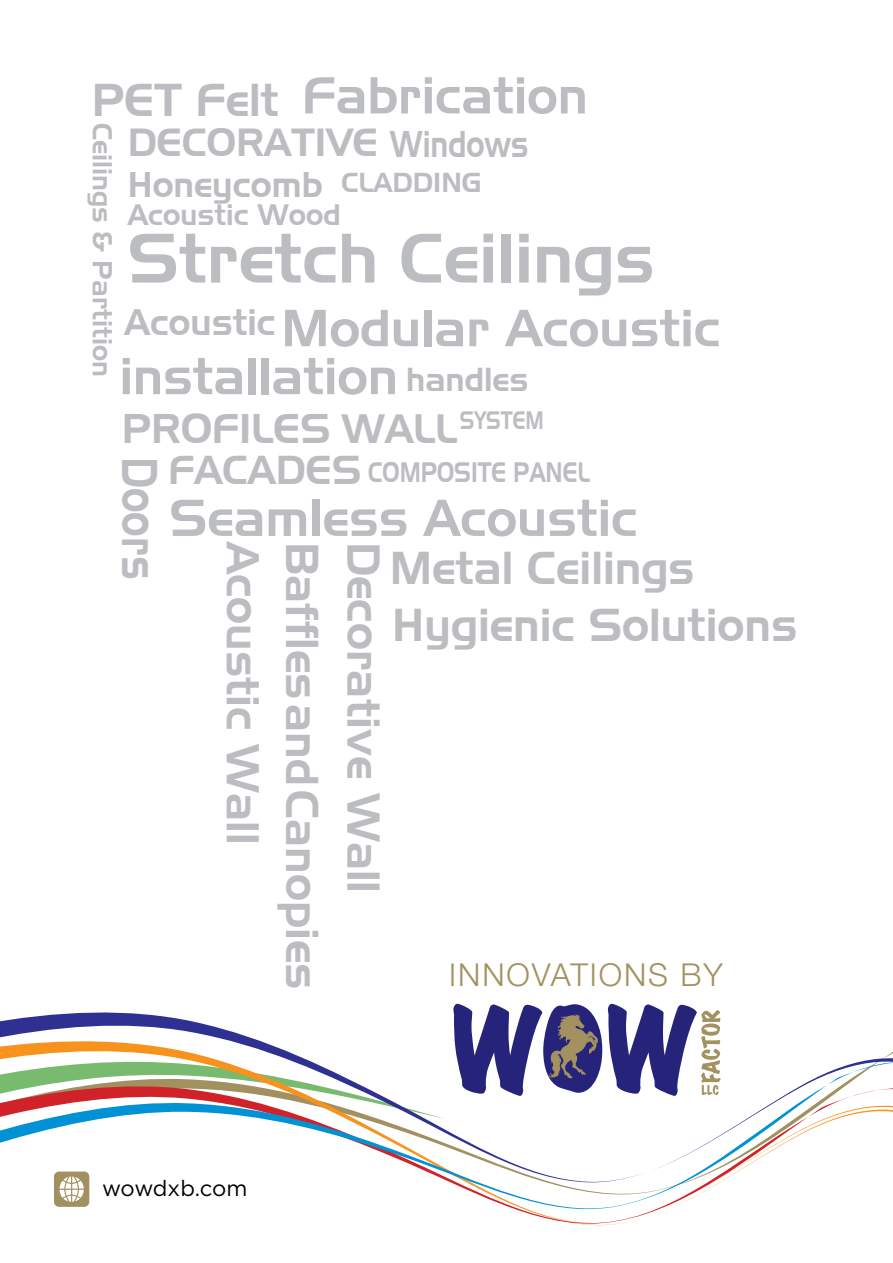
<style>
.page{position:relative;width:893px;height:1263px;background:#fff}
.page>*{position:absolute;margin:0;border:0;box-sizing:border-box;transform-origin:0 0}
.t1{font:69.9px "Slider";color:#bbbdc0}
.t2{font:52.2px "Slider";color:#bbbdc0}
.t3{font:51.9px "Slider";color:#bbbdc0}
.t4{font:49.95px "Slider";color:#bbbdc0;scale:.83 1}
.t5{font:45.9px "Slider";color:#bbbdc0}
.t6{font:41.25px "Slider";color:#bbbdc0}
.t7{font:40.2px "Slider";color:#bbbdc0}
.t8{font:39px "Slider";color:#bbbdc0}
.t9{font:36.75px "Slider";color:#bbbdc0}
.t10{font:35.55px "Slider";color:#bbbdc0}
.t11{font:33.15px "Slider";color:#bbbdc0}
.t12{font:300 31.65px "Helvetica Neue LT Std";letter-spacing:.06em;color:#a39160}
.t13{font:29.4px "Slider";color:#bbbdc0}
.t14{font:28.05px "Slider";color:#bbbdc0;scale:.82 1}
.t15{font:27.45px "Slider";color:#bbbdc0}
.t16{font:27.3px "Slider";color:#bbbdc0}
.t17{font:25.05px "Slider";color:#bbbdc0;scale:.79 1}
.t18{font:22.05px "Gotham";letter-spacing:-.015em;color:#000}
.s1{font-size:37.05px}
.s2{font-size:40.8px}
</style>
<div class="page">
<svg style="left:453px;top:1004px;width:239px;height:4px"></svg>
<svg style="left:0;top:1008px;width:893px;height:50px"></svg>
<svg style="left:0;top:1058px;width:893px;height:160px"></svg>
<div style="left:54px;top:1171px;width:35px;height:36px;background:#a29061;border-radius:5px"></div>
<svg style="left:59px;top:1176px;width:25px;height:26px"></svg>
<p class="t5" style="left:92px;top:74px;width:189px">PET Felt</p>
<p class="t3" style="left:302px;top:66px;width:287px">Fabrication</p>
<p class="t15" style="left:118px;top:123px;width:256px;rotate:90deg">Ceilings &amp; Partition</p>
<p class="t8" style="left:128px;top:121px;width:402px">DECORATIVE <span class="s1">Windows</span></p>
<p class="t10" style="left:128px;top:164px;width:197px">Honeycomb</p>
<p class="t16" style="left:342px;top:167px;width:141px">CLADDING</p>
<p class="t13" style="left:128px;top:198px;width:215px">Acoustic Wood</p>
<h1 class="t1" style="left:128px;top:218px;width:528px">Stretch Ceilings</h1>
<p class="t9" style="left:125px;top:301px;width:152px">Acoustic</p>
<p class="t2" style="left:281px;top:298px;width:440px">Modular Acoustic</p>
<p class="t3" style="left:120px;top:347px;width:280px">installation</p>
<p class="t11" style="left:406px;top:361px;width:124px">handles</p>
<p class="t6" style="left:122px;top:405px;width:211px">PROFILES</p>
<p class="t17" style="left:342px;top:405px;width:258px"><span class="s2">WALL</span>SYSTEM</p>
<p class="t4" style="left:168px;top:457px;width:149px;rotate:90deg">Doors</p>
<p class="t7" style="left:168px;top:447px;width:195px">FACADES</p>
<p class="t14" style="left:368px;top:456px;width:272px">COMPOSITE PANEL</p>
<p class="t3" style="left:169px;top:488px;width:469px">Seamless Acoustic</p>
<p class="t5" style="left:269px;top:542px;width:304px;rotate:90deg">Acoustic Wall</p>
<p class="t5" style="left:328px;top:542px;width:449px;rotate:90deg">Baffles and Canopies</p>
<p class="t5" style="left:390px;top:542px;width:353px;rotate:90deg">Decorative Wall</p>
<p class="t5" style="left:390px;top:542px;width:306px">Metal Ceilings</p>
<p class="t5" style="left:392px;top:598px;width:407px">Hygienic Solutions</p>
<p class="t12" style="left:449px;top:955px;width:275px">INNOVATIONS BY</p>
<p class="t18" style="left:102px;top:1174px;width:147px">wowdxb.com</p>
</div>
